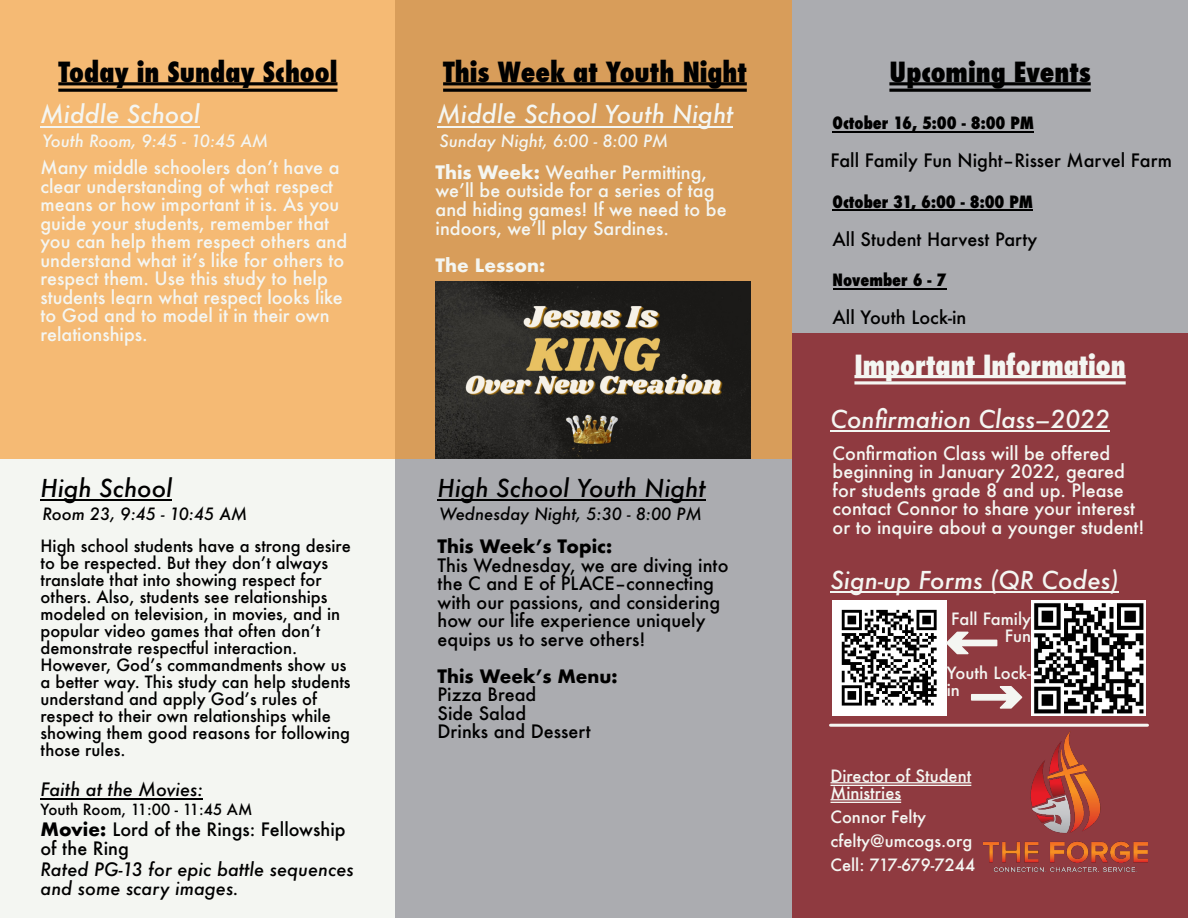
<style>
.page{position:relative;width:1188px;height:918px;background:#f4f6f2}
.page>*{position:absolute;margin:0;border:0;box-sizing:border-box;transform-origin:0 0}
.t1{font:800 condensed 27px "Futura";color:#000}
.t2{font:800 condensed 27px "Futura";color:#f4f6f2}
.t3{font:italic 500 24px "Futura";color:#f4f6f2}
.t4{font:italic 500 24px "Futura";color:#000}
.t5{font:500 18px/18.6px "Futura";color:#f4f6f2}
.t6{font:500 18px/18.6px "Futura";color:#000}
.t7{font:italic 500 18px/18.6px "Futura";color:#000}
.t8{font:700 18px "Futura";color:#000}
.t9{font:700 18px "Futura";color:#f4f6f2}
.t10{font:500 16.5px/17px "Futura";color:#000}
.t11{font:500 16.5px/17px "Futura";color:#f4f6f2}
.t12{font:800 condensed 16.5px "Futura";color:#000}
.t13{font:italic 500 16.5px "Futura";color:#000}
.t14{font:italic 500 16.5px "Futura";color:#f4f6f2}
.t15{font:500 15px "Futura";color:#000}
.s1{font-weight:700}
</style>
<div class="page">
<div style="left:395px;top:0;width:793px;height:918px;background:#abacb0"></div>
<div style="left:0;top:0;width:792px;height:459px;background:#f79321;opacity:.6"></div>
<div style="left:792px;top:333px;width:396px;height:585px;background:#8f3a40"></div>
<hr style="left:831px;top:724px;width:317px;height:3px;background:#f4f6f2">
<img style="left:984px;top:731px;width:163px;height:141px">
<hr style="left:889px;top:82px;width:202px;height:3px;background:#000">
<hr style="left:889px;top:89px;width:202px;height:3px;background:#000">
<hr style="left:443px;top:82px;width:304px;height:3px;background:#000">
<hr style="left:443px;top:89px;width:304px;height:3px;background:#000">
<hr style="left:58px;top:82px;width:280px;height:3px;background:#000">
<hr style="left:58px;top:89px;width:280px;height:3px;background:#000">
<hr style="left:831px;top:782px;width:140px;height:1px;background:#f4f6f2">
<hr style="left:831px;top:785px;width:140px;height:1px;background:#f4f6f2">
<hr style="left:831px;top:799px;width:70px;height:1px;background:#f4f6f2">
<hr style="left:831px;top:802px;width:70px;height:1px;background:#f4f6f2">
<img style="left:1031px;top:601px;width:114px;height:114px">
<img style="left:833px;top:601px;width:114px;height:114px">
<hr style="left:831px;top:591px;width:288px;height:2px;background:#f4f6f2">
<hr style="left:831px;top:430px;width:279px;height:2px;background:#f4f6f2">
<hr style="left:854px;top:375px;width:272px;height:3px;background:#f4f6f2">
<svg style="left:854px;top:381px;width:272px;height:4px"></svg>
<hr style="left:833px;top:288px;width:114px;height:2px;background:#000">
<hr style="left:833px;top:210px;width:200px;height:1px;background:#000">
<hr style="left:833px;top:131px;width:201px;height:2px;background:#000">
<hr style="left:438px;top:499px;width:268px;height:2px;background:#000">
<img style="left:436px;top:282px;width:314px;height:177px">
<hr style="left:438px;top:126px;width:295px;height:2px;background:#f4f6f2">
<hr style="left:40px;top:798px;width:163px;height:1px;background:#000">
<hr style="left:40px;top:499px;width:132px;height:2px;background:#000">
<hr style="left:40px;top:126px;width:160px;height:2px;background:#f4f6f2">
<svg style="left:945px;top:631px;width:53px;height:24px"></svg>
<svg style="left:971px;top:686px;width:52px;height:23px"></svg>
<h1 class="t1" style="left:58px;top:60px;width:281px">Today in Sunday School</h1>
<h1 class="t1" style="left:443px;top:60px;width:305px">This Week at Youth Night</h1>
<h1 class="t1" style="left:889px;top:60px;width:203px">Upcoming Events</h1>
<h2 class="t3" style="left:40px;top:104px;width:161px">Middle School</h2>
<p class="t14" style="left:42px;top:133px;width:227px">Youth Room, 9:45 - 10:45 AM</p>
<p class="t5" style="left:40px;top:160px;width:308px">Many middle schoolers donʼt have a clear understanding of what respect means or how important it is. As you guide your students, remember that you can help them respect others and understand what itʼs like for others to respect them. Use this study to help students learn what respect looks like to God and to model it in their own relationships.</p>
<h2 class="t4" style="left:40px;top:477px;width:133px">High School</h2>
<p class="t13" style="left:42px;top:507px;width:206px">Room 23, 9:45 - 10:45 AM</p>
<p class="t10" style="left:40px;top:539px;width:312px">High school students have a strong desire to be respected. But they donʼt always translate that into showing respect for others. Also, students see relationships modeled on television, in movies, and in popular video games that often donʼt demonstrate respectful interaction.<br>However, Godʼs commandments show us a better way. This study can help students understand and apply Godʼs rules of respect to their own relationships while showing them good reasons for following those rules.</p>
<p class="t7" style="left:40px;top:782px;width:164px">Faith at the Movies:</p>
<p class="t15" style="left:40px;top:802px;width:213px">Youth Room, 11:00 - 11:45 AM</p>
<p class="t6" style="left:40px;top:822px;width:307px"><span class="s1">Movie:</span> Lord of the Rings: Fellowship of the Ring</p>
<p class="t7" style="left:40px;top:862px;width:315px">Rated PG-13 for epic battle sequences and some scary images.</p>
<h2 class="t3" style="left:438px;top:104px;width:297px">Middle School Youth Night</h2>
<p class="t5" style="left:436px;top:165px;width:293px"><span class="s1">This Week:</span> Weather Permitting, weʼll be outside for a series of tag and hiding games! If we need to be indoors, weʼll play Sardines.</p>
<p class="t9" style="left:436px;top:257px;width:111px">The Lesson:</p>
<p class="t14" style="left:439px;top:133px;width:230px">Sunday Night, 6:00 - 8:00 PM</p>
<h2 class="t4" style="left:438px;top:477px;width:270px">High School Youth Night</h2>
<p class="t8" style="left:438px;top:538px;width:176px">This Week’s Topic:</p>
<p class="t6" style="left:438px;top:557px;width:292px">This Wednesday, we are diving into the C and E of PLACE–connecting with our passions, and considering how our life experience uniquely equips us to serve others!</p>
<p class="t8" style="left:438px;top:668px;width:181px">This Week’s Menu:</p>
<p class="t6" style="left:438px;top:687px;width:155px">Pizza Bread<br>Side Salad<br>Drinks and Dessert</p>
<p class="t13" style="left:439px;top:507px;width:264px">Wednesday Night, 5:30 - 8:00 PM</p>
<p class="t12" style="left:833px;top:115px;width:203px">October 16, 5:00 - 8:00 PM</p>
<p class="t6" style="left:831px;top:153px;width:343px">Fall Family Fun Night–Risser Marvel Farm</p>
<p class="t12" style="left:833px;top:194px;width:202px">October 31, 6:00 - 8:00 PM</p>
<p class="t6" style="left:833px;top:231px;width:206px">All Student Harvest Party</p>
<p class="t12" style="left:833px;top:273px;width:115px">November 6 - 7</p>
<p class="t6" style="left:833px;top:310px;width:135px">All Youth Lock-in</p>
<h1 class="t2" style="left:854px;top:353px;width:273px">Important Information</h1>
<h2 class="t3" style="left:831px;top:408px;width:281px">Confirmation Class–2022</h2>
<p class="t5" style="left:833px;top:445px;width:313px">Confirmation Class will be offered beginning in January 2022, geared for students grade 8 and up. Please contact Connor to share your interest or to inquire about a younger student!</p>
<h2 class="t3" style="left:831px;top:569px;width:290px">Sign-up Forms (QR Codes)</h2>
<p class="t11" style="left:951px;top:612px;width:82px;text-align:right">Fall Family<br>Fun</p>
<p class="t11" style="left:947px;top:666px;width:85px">Youth Lock&shy;in</p>
<p class="t11" style="left:831px;top:769px;width:142px">Director of Student<br>Ministries</p>
<p class="t11" style="left:831px;top:806px;width:146px;line-height:24px">Connor Felty cfelty@umcogs.org<br>Cell: 717-679-7244</p>
</div>
